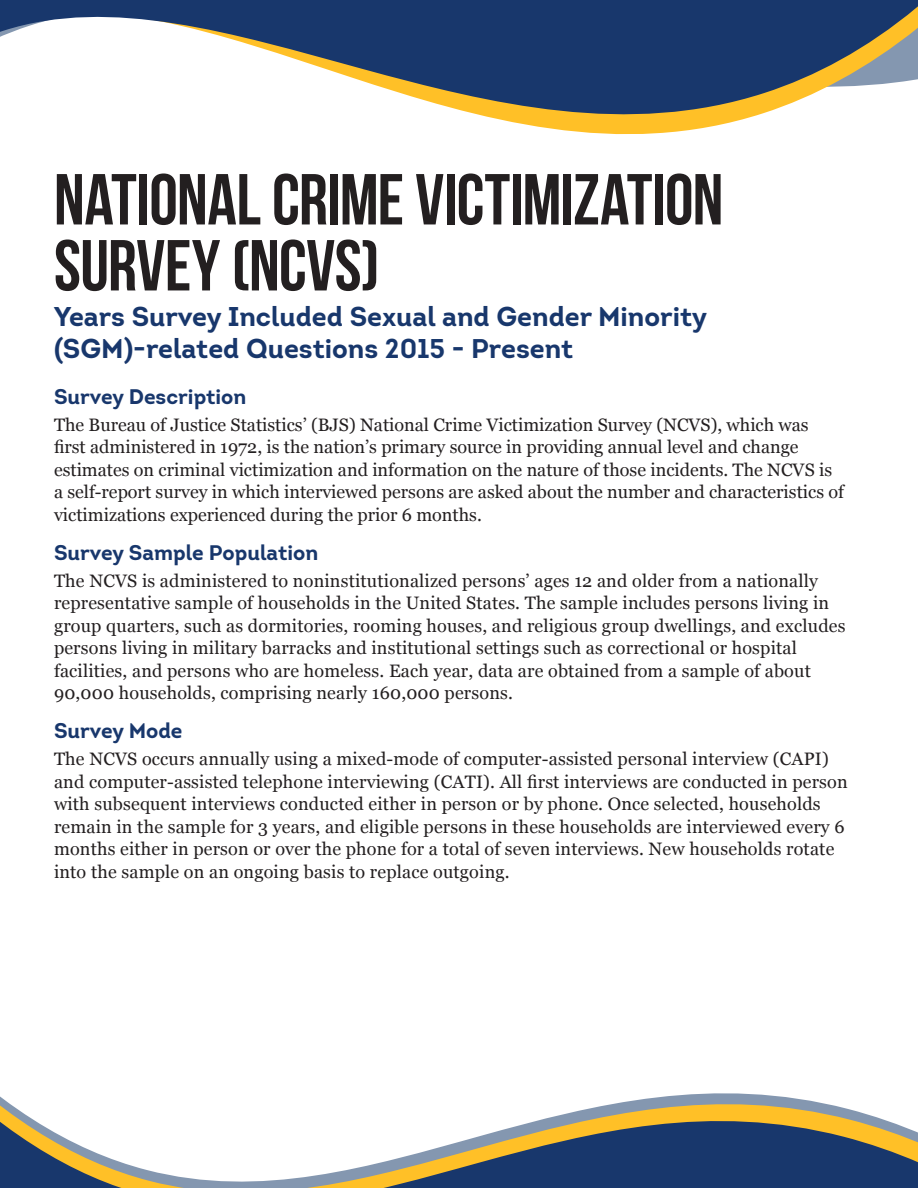
<style>
.page{position:relative;width:918px;height:1188px;background:#fff}
.page>*{position:absolute;margin:0;border:0;box-sizing:border-box;transform-origin:0 0}
.t1{font:72px/66px "Bebas Neue";letter-spacing:-.01em;color:#231f20}
.SUBHEAD{font:700 27px/32.4px "Intro";color:#18376c}
.SUBHEAD-2{font:700 21px "Intro";color:#18376c}
.BODY{font:18px/22.5px "Georgia";letter-spacing:.01em;color:#231f20}
</style>
<div class="page">
<svg style="left:0;top:0;width:918px;height:135px"></svg>
<svg style="left:0;top:1093px;width:918px;height:95px"></svg>
<p class="t1" style="left:54px;top:166px;width:671px">NATIONAL CRIME VICTIMIZATION<br>SURVEY (NCVS)</p>
<p class="SUBHEAD" style="left:54px;top:300px;width:655px">Years Survey Included Sexual and Gender Minority (SGM)-related Questions 2015 - Present</p>
<p class="SUBHEAD-2" style="left:54px;top:383px;width:194px">Survey Description</p>
<p class="BODY" style="left:54px;top:413px;width:792px">The Bureau of Justice Statistics’ (BJS) National Crime Victimization Survey (NCVS), which was first administered in 1972, is the nation’s primary source in providing annual level and change estimates on criminal victimization and information on the nature of those incidents. The NCVS is a self-report survey in which interviewed persons are asked about the number and characteristics of victimizations experienced during the prior 6 months.</p>
<p class="SUBHEAD-2" style="left:54px;top:539px;width:266px">Survey Sample Population</p>
<p class="BODY" style="left:54px;top:569px;width:793px">The NCVS is administered to noninstitutionalized persons’ ages 12 and older from a nationally representative sample of households in the United States. The sample includes persons living in group quarters, such as dormitories, rooming houses, and religious group dwellings, and excludes persons living in military barracks and institutional settings such as correctional or hospital facilities, and persons who are homeless. Each year, data are obtained from a sample of about 90,000 households, comprising nearly 160,000 persons.</p>
<p class="SUBHEAD-2" style="left:54px;top:717px;width:130px">Survey Mode</p>
<p class="BODY" style="left:54px;top:747px;width:795px">The NCVS occurs annually using a mixed-mode of computer-assisted personal interview (CAPI) and computer-assisted telephone interviewing (CATI). All first interviews are conducted in person with subsequent interviews conducted either in person or by phone. Once selected, households remain in the sample for 3 years, and eligible persons in these households are interviewed every 6 months either in person or over the phone for a total of seven interviews. New households rotate into the sample on an ongoing basis to replace outgoing.</p>
</div>
